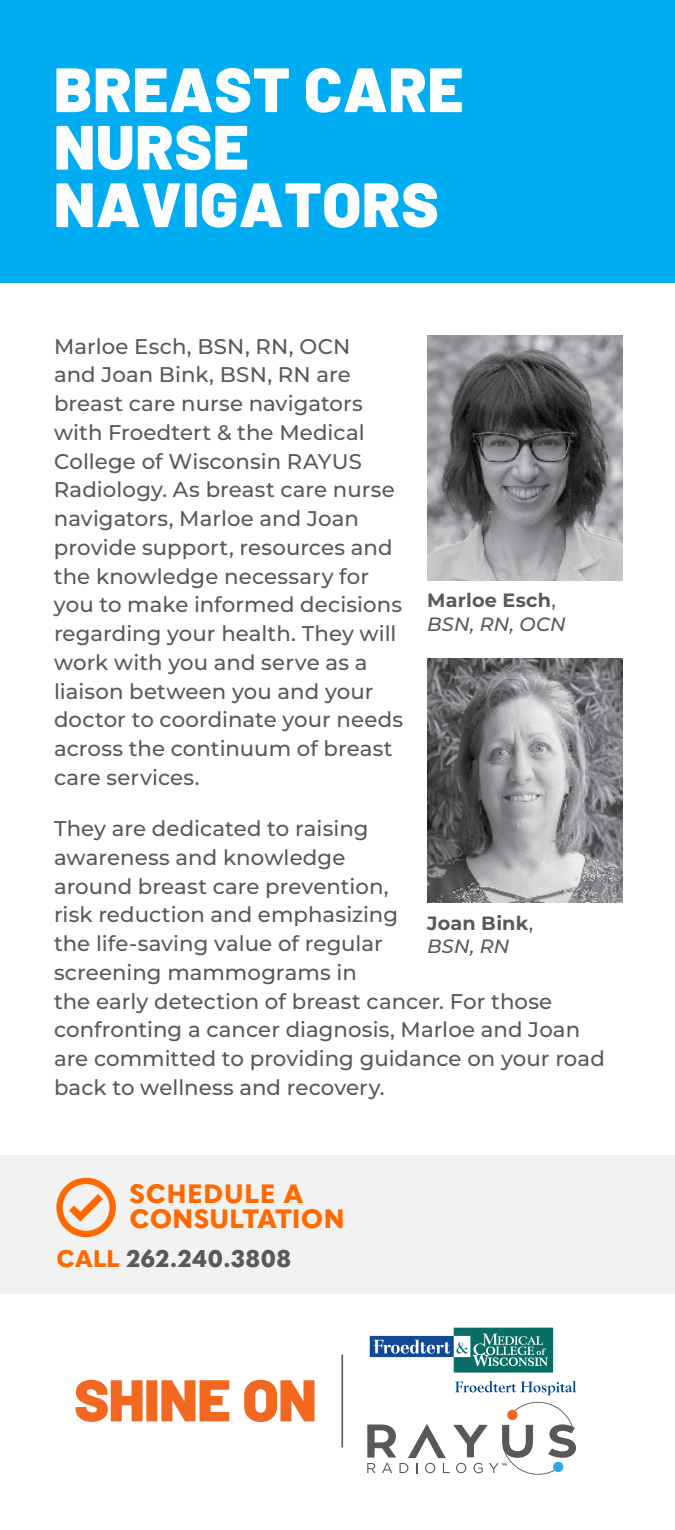
<style>
.page{position:relative;width:675px;height:1530px;background:#fff}
.page>*{position:absolute;margin:0;border:0;box-sizing:border-box;transform-origin:0 0}
.t1{font:900 62.5px/57.5px "Barlow";letter-spacing:.015em;color:#fff}
.t2{font:800 26.25px/25px "Quasimoda";letter-spacing:.015em;color:#ff6900}
.t3{font:800 23.75px "Quasimoda";letter-spacing:.02em;color:#58595b}
.t4{font:500 21.25px/28.8px "Montserrat";letter-spacing:.005em;color:#58595b}
.t5{font:700 19.25px/23.8px "Montserrat";letter-spacing:.01em;color:#58595b}
.t6{font:500 3px "Gotham";color:#59595b}
.t7{font:500 3px "Gotham";color:#58585a}
.s1{font-weight:500}
.s2{font-weight:500;font-style:italic}
.s3{color:#ff6900}
</style>
<div class="page">
<div style="left:0;top:1156px;width:675px;height:138px;background:#f2f2f3"></div>
<img style="left:427px;top:336px;width:196px;height:244px">
<div style="left:0;top:0;width:675px;height:283px;background:#00adf3"></div>
<div style="left:56px;top:1178px;width:60px;height:59px;border:6px solid #ff6900;border-radius:50%"></div>
<svg style="left:69px;top:1194px;width:34px;height:28px"></svg>
<img style="left:427px;top:658px;width:195px;height:244px">
<svg style="left:76px;top:1380px;width:153px;height:42px"></svg>
<svg style="left:244px;top:1380px;width:71px;height:42px"></svg>
<svg style="left:341px;top:1354px;width:2px;height:94px"></svg>
<svg style="left:455px;top:1381px;width:121px;height:14px"></svg>
<svg style="left:370px;top:1328px;width:183px;height:45px"></svg>
<svg style="left:367px;top:1402px;width:209px;height:73px"></svg>
<h1 class="t1" style="left:54px;top:62px;width:411px">BREAST CARE<br>NURSE<br>NAVIGATORS</h1>
<p class="t4" style="left:54px;top:333px;width:351px">Marloe Esch, BSN, RN, OCN<br>and Joan Bink, BSN, RN are breast care nurse navigators with Froedtert &amp; the Medical<br>College of Wisconsin RAYUS<br>Radiology. As breast care nurse navigators, Marloe and Joan provide support, resources and the knowledge necessary for you to make informed decisions regarding your health. They will work with you and serve as a liaison between you and your doctor to coordinate your needs across the continuum of breast care services.</p>
<p class="t4" style="left:54px;top:816px;width:552px">They are dedicated to raising<br>awareness and knowledge<br>around breast care prevention,<br>risk reduction and emphasizing<br>the life-saving value of regular<br>screening mammograms in<br>the early detection of breast cancer. For those confronting a cancer diagnosis, Marloe and Joan are committed to providing guidance on your road back to wellness and recovery.</p>
<p class="t5" style="left:427px;top:588px;width:140px">Marloe Esch<span class="s1">,<br></span><span class="s2">BSN, RN, OCN</span></p>
<p class="t5" style="left:427px;top:911px;width:108px">Joan Bink<span class="s1">,<br></span><span class="s2">BSN, RN</span></p>
<p class="t2" style="left:130px;top:1181px;width:216px">SCHEDULE A<br>CONSULTATION</p>
<p class="t3" style="left:56px;top:1245px;width:236px"><span class="s3">CALL</span> 262.240.3808</p>
<p class="t7" style="left:502px;top:1463px;width:6px">TM</p>
<p class="t6" style="left:503px;top:1463px;width:6px">TM</p>
</div>
